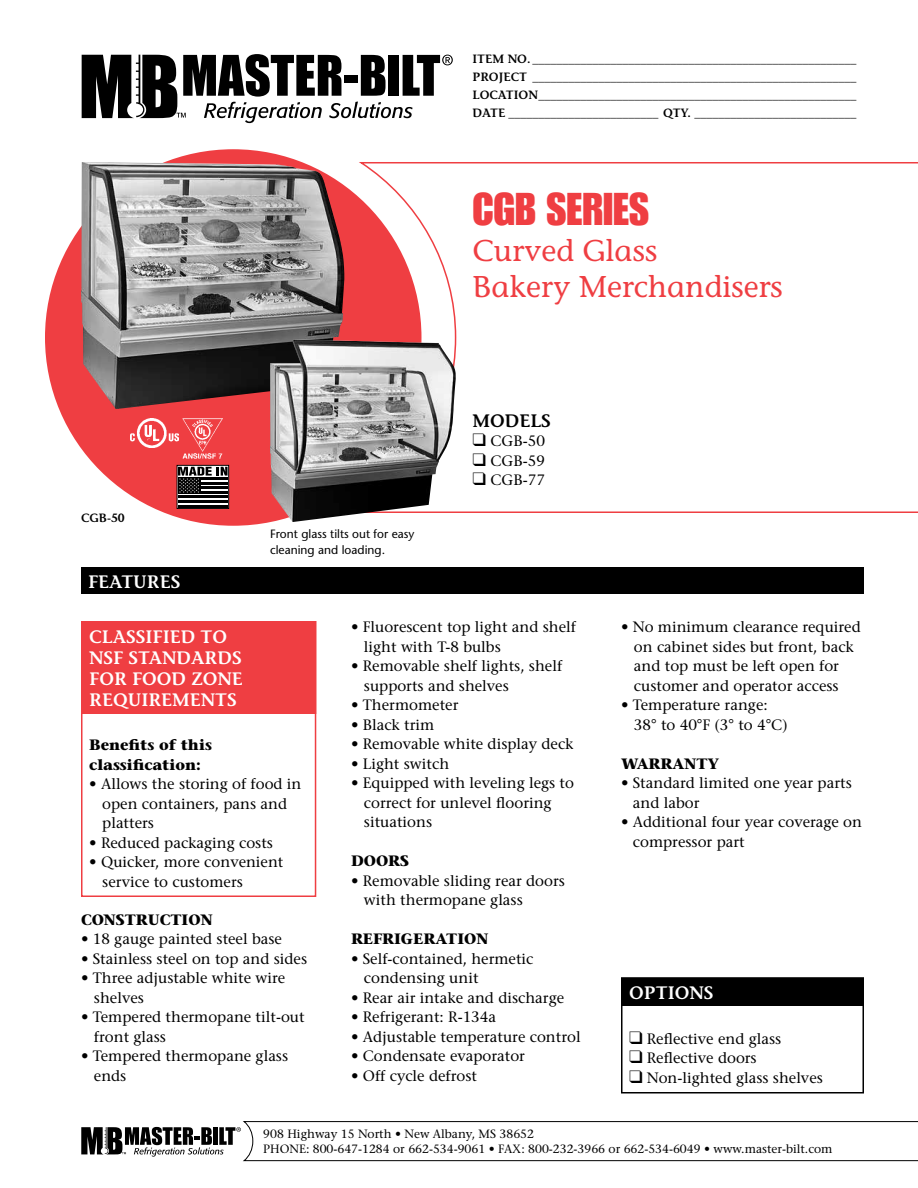
<style>
.page{position:relative;width:918px;height:1188px;background:#fff}
.page>*{position:absolute;margin:0;border:0;box-sizing:border-box;transform-origin:0 0}
.t1{font:45px "Impact";color:#ef3e42}
.t2{font:30px/36px "Stone Informal";color:#ef3e42}
.t3{font:600 18px/21px "Stone Informal";color:#fff}
.t4{font:600 18px "Stone Informal";color:#000}
.t5{font:15px/19.5px "Stone Serif";color:#000}
.t6{font:700 15px/19.5px "Stone Serif";color:#000}
.t7{font:600 12px/18px "Stone Informal";color:#000;text-align:justify}
.t8{font:12px/14.4px "Stone Serif";color:#000}
.t9{font:12px/16.5px "Stone Sans";color:#000}
</style>
<div class="page">
<div style="left:45px;top:149px;width:376px;height:377px;background:#ef3e42;border-radius:50%"></div>
<svg style="left:82px;top:54px;width:371px;height:69px"></svg>
<svg style="left:356px;top:162px;width:562px;height:351px"></svg>
<svg style="left:81px;top:1121px;width:837px;height:40px"></svg>
<div style="left:81px;top:567px;width:783px;height:27px;background:#000"></div>
<img style="left:130px;top:418px;width:48px;height:30px">
<img style="left:183px;top:418px;width:40px;height:41px">
<div style="left:81px;top:621px;width:235px;height:93px;background:#ef3e42"></div>
<div style="left:81px;top:621px;width:235px;height:276px;border:2px solid #ef3e42"></div>
<div style="left:622px;top:978px;width:241px;height:27px;background:#000"></div>
<div style="left:621px;top:977px;width:243px;height:29px;border:2px solid #000"></div>
<div style="left:621px;top:977px;width:243px;height:117px;border:2px solid #000"></div>
<img style="left:81px;top:162px;width:263px;height:247px">
<img style="left:270px;top:339px;width:186px;height:183px">
<svg style="left:179px;top:493px;width:48px;height:12px"></svg>
<div style="left:177px;top:465px;width:52px;height:44px;border:1px solid #000"></div>
<hr style="left:178px;top:496px;width:50px;height:2px;background:#000">
<hr style="left:178px;top:500px;width:50px;height:3px;background:#000">
<hr style="left:178px;top:505px;width:50px;height:2px;background:#000">
<svg style="left:178px;top:467px;width:50px;height:26px"></svg>
<p class="t7" style="left:472px;top:50px;width:385px">ITEM NO. ______________________________________________________ PROJECT ______________________________________________________ LOCATION_____________________________________________________ DATE _________________________ QTY. ___________________________</p>
<h1 class="t1" style="left:472px;top:183px;width:178px">CGB SERIES</h1>
<h2 class="t2" style="left:472px;top:232px;width:312px">Curved Glass<br>Bakery Merchandisers</h2>
<p class="t7" style="left:81px;top:509px;width:45px">CGB-50</p>
<p class="t3" style="left:88px;top:571px;width:94px">FEATURES</p>
<p class="t9" style="left:270px;top:525px;width:146px">Front glass tilts out for easy cleaning and loading.</p>
<p class="t4" style="left:472px;top:410px;width:80px">MODELS</p>
<p class="t5" style="left:472px;top:431px;width:74px">❑ CGB-50</p>
<p class="t5" style="left:472px;top:451px;width:74px">❑ CGB-59</p>
<p class="t5" style="left:472px;top:470px;width:74px">❑ CGB-77</p>
<p class="t3" style="left:89px;top:626px;width:155px">CLASSIFIED TO<br>NSF STANDARDS<br>FOR FOOD ZONE<br>REQUIREMENTS</p>
<p class="t6" style="left:89px;top:735px;width:124px">Benefits of this classification:</p>
<p class="t5" style="left:102px;top:774px;width:201px;text-indent:-13px">• Allows the storing of food in open containers, pans and platters</p>
<p class="t5" style="left:89px;top:833px;width:185px">• Reduced packaging costs</p>
<p class="t5" style="left:102px;top:852px;width:183px;text-indent:-13px">• Quicker, more convenient service to customers</p>
<p class="t6" style="left:81px;top:910px;width:133px">CONSTRUCTION</p>
<p class="t5" style="left:81px;top:929px;width:202px">• 18 gauge painted steel base</p>
<p class="t5" style="left:81px;top:949px;width:228px">• Stainless steel on top and sides</p>
<p class="t5" style="left:94px;top:968px;width:193px;text-indent:-13px">• Three adjustable white wire shelves</p>
<p class="t5" style="left:94px;top:1007px;width:212px;text-indent:-13px">• Tempered thermopane tilt-out front glass</p>
<p class="t5" style="left:94px;top:1046px;width:196px;text-indent:-13px">• Tempered thermopane glass ends</p>
<p class="t5" style="left:364px;top:617px;width:214px;text-indent:-13px">• Fluorescent top light and shelf light with T-8 bulbs</p>
<p class="t5" style="left:364px;top:656px;width:200px;text-indent:-13px">• Removable shelf lights, shelf supports and shelves</p>
<p class="t5" style="left:351px;top:695px;width:109px">• Thermometer</p>
<p class="t5" style="left:351px;top:715px;width:85px">• Black trim</p>
<p class="t5" style="left:351px;top:734px;width:224px">• Removable white display deck</p>
<p class="t5" style="left:351px;top:754px;width:100px">• Light switch</p>
<p class="t5" style="left:364px;top:773px;width:212px;text-indent:-13px">• Equipped with leveling legs to correct for unlevel flooring situations</p>
<p class="t6" style="left:351px;top:851px;width:60px">DOORS</p>
<p class="t5" style="left:364px;top:871px;width:202px;text-indent:-13px">• Removable sliding rear doors with thermopane glass</p>
<p class="t6" style="left:351px;top:929px;width:139px">REFRIGERATION</p>
<p class="t5" style="left:364px;top:949px;width:171px;text-indent:-13px">• Self-contained, hermetic condensing unit</p>
<p class="t5" style="left:351px;top:988px;width:215px">• Rear air intake and discharge</p>
<p class="t5" style="left:351px;top:1007px;width:147px">• Refrigerant: R-134a</p>
<p class="t5" style="left:351px;top:1027px;width:231px">• Adjustable temperature control</p>
<p class="t5" style="left:351px;top:1046px;width:176px">• Condensate evaporator</p>
<p class="t5" style="left:351px;top:1066px;width:128px">• Off cycle defrost</p>
<p class="t5" style="left:634px;top:617px;width:228px;text-indent:-13px">• No minimum clearance required on cabinet sides but front, back and top must be left open for customer and operator access</p>
<p class="t5" style="left:634px;top:695px;width:155px;text-indent:-13px">• Temperature range:<br>38° to 40°F (3° to 4°C)</p>
<p class="t6" style="left:621px;top:754px;width:100px">WARRANTY</p>
<p class="t5" style="left:633px;top:773px;width:220px;text-indent:-12px">• Standard limited one year parts and labor</p>
<p class="t5" style="left:633px;top:812px;width:231px;text-indent:-12px">• Additional four year coverage on compressor part</p>
<p class="t3" style="left:629px;top:983px;width:86px">OPTIONS</p>
<p class="t5" style="left:629px;top:1029px;width:153px">❑ Reflective end glass</p>
<p class="t5" style="left:629px;top:1048px;width:129px">❑ Reflective doors</p>
<p class="t5" style="left:629px;top:1068px;width:195px">❑ Non-lighted glass shelves</p>
<p class="t8" style="left:263px;top:1127px;width:571px">908 Highway 15 North • New Albany, MS 38652<br>PHONE: 800-647-1284 or 662-534-9061 • FAX: 800-232-3966 or 662-534-6049 • www.master-bilt.com</p>
</div>
